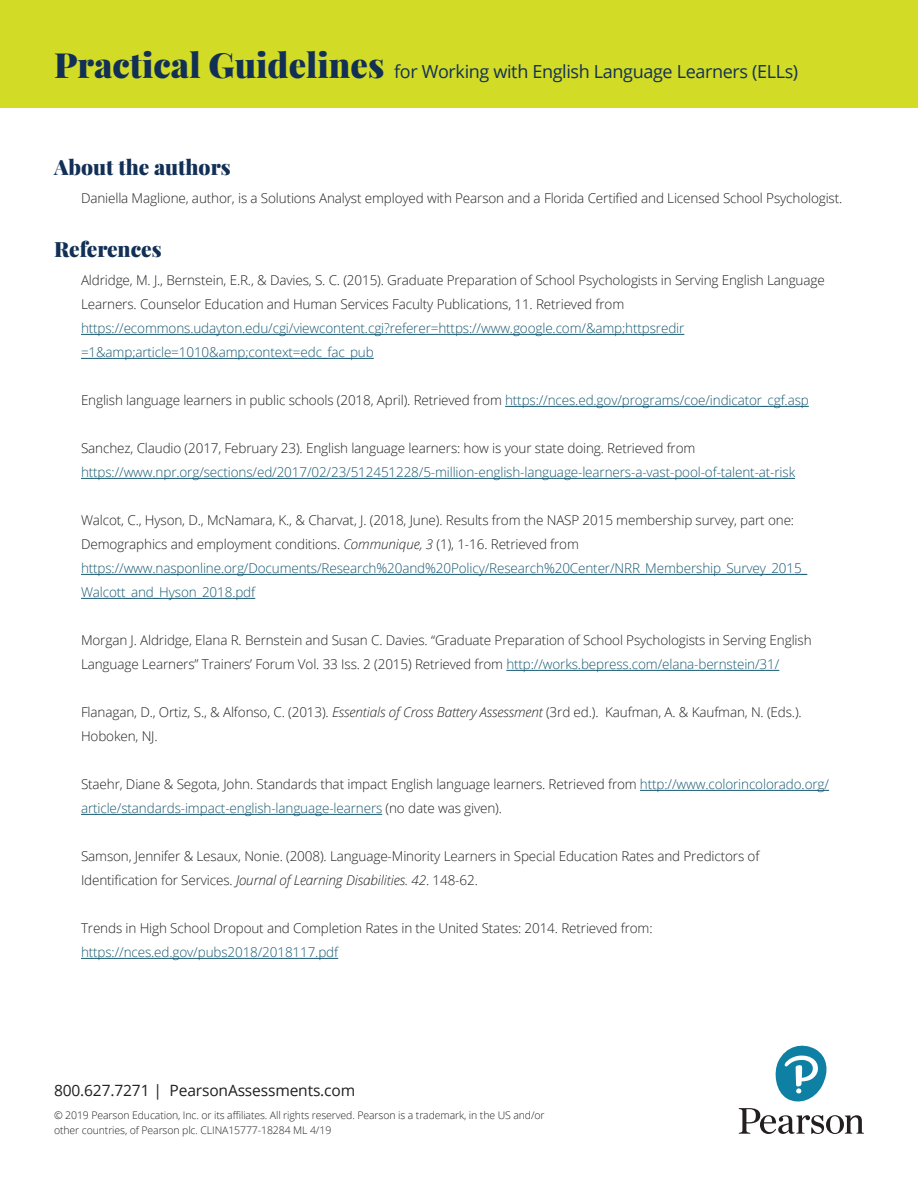
<style>
.page{position:relative;width:918px;height:1188px;background:#fff}
.page>*{position:absolute;margin:0;border:0;box-sizing:border-box;transform-origin:0 0}
.t1{font:900 34.65px "Playfair Display";color:#123056}
.t2{font:900 21px "Playfair Display";color:#123056}
.t3{font:18px "Open Sans";letter-spacing:-.02em;color:#123056}
.t4{font:15.6px "Open Sans";letter-spacing:-.01em;color:#231f20}
.t5{font:300 13.5px/24px "Open Sans";letter-spacing:-.01em;color:#231f20}
.t6{font:300 13.5px/24px "Open Sans";letter-spacing:-.01em;color:#185a71}
.Copyright{font:300 10.5px/15px "Open Sans";letter-spacing:-.01em;color:#231f20}
.s1{color:#185a71}
.s2{font-style:italic}
</style>
<div class="page">
<hr style="left:81px;top:334px;width:603px;height:1px;background:#185a71">
<hr style="left:81px;top:358px;width:293px;height:1px;background:#185a71">
<hr style="left:505px;top:406px;width:304px;height:1px;background:#185a71">
<hr style="left:81px;top:478px;width:714px;height:1px;background:#185a71">
<hr style="left:81px;top:574px;width:726px;height:1px;background:#185a71">
<hr style="left:81px;top:598px;width:174px;height:1px;background:#185a71">
<hr style="left:506px;top:670px;width:273px;height:1px;background:#185a71">
<hr style="left:640px;top:790px;width:189px;height:1px;background:#185a71">
<hr style="left:81px;top:814px;width:301px;height:1px;background:#185a71">
<hr style="left:81px;top:958px;width:257px;height:1px;background:#185a71">
<svg style="left:739px;top:1045px;width:125px;height:89px"></svg>
<div style="left:0;top:0;width:918px;height:108px;background:#d2db25"></div>
<p class="t1" style="left:54px;top:43px;width:332px">Practical Guidelines</p>
<p class="t3" style="left:394px;top:59px;width:406px">for Working with English Language Learners (ELLs)</p>
<p class="t2" style="left:54px;top:153px;width:178px">About the authors</p>
<p class="t5" style="left:81px;top:186px;width:763px">Daniella Maglione, author, is a Solutions Analyst employed with Pearson and a Florida Certified and Licensed School Psychologist.</p>
<p class="t2" style="left:54px;top:235px;width:109px">References</p>
<p class="t5" style="left:81px;top:268px;width:745px">Aldridge, M. J., Bernstein, E.R., &amp; Davies, S. C. (2015). Graduate Preparation of School Psychologists in Serving English Language<br>Learners. Counselor Education and Human Services Faculty Publications, 11. Retrieved from</p>
<p class="t6" style="left:81px;top:316px;width:605px">https://ecommons.udayton.edu/cgi/viewcontent.cgi?referer=https://www.google.com/&amp;amp;httpsredir</p>
<p class="t6" style="left:81px;top:340px;width:294px">=1&amp;amp;article=1010&amp;amp;context=edc_fac_pub</p>
<p class="t5" style="left:81px;top:388px;width:729px">English language learners in public schools (2018, April). Retrieved from <span class="s1">https://nces.ed.gov/programs/coe/indicator_cgf.asp</span></p>
<p class="t5" style="left:81px;top:436px;width:616px">Sanchez, Claudio (2017, February 23). English language learners: how is your state doing. Retrieved from</p>
<p class="t6" style="left:81px;top:460px;width:716px">https://www.npr.org/sections/ed/2017/02/23/512451228/5-million-english-language-learners-a-vast-pool-of-talent-at-risk</p>
<p class="t5" style="left:81px;top:508px;width:715px">Walcot, C., Hyson, D., McNamara, K., &amp; Charvat, J. (2018, June). Results from the NASP 2015 membership survey, part one:<br>Demographics and employment conditions. <span class="s2">Communique, 3</span> (1), 1-16. Retrieved from</p>
<p class="t6" style="left:81px;top:556px;width:728px">https://www.nasponline.org/Documents/Research%20and%20Policy/Research%20Center/NRR_Membership_Survey_2015_<br>Walcott_and_Hyson_2018.pdf</p>
<p class="t5" style="left:81px;top:628px;width:732px">Morgan J. Aldridge, Elana R. Bernstein and Susan C. Davies. “Graduate Preparation of School Psychologists in Serving English<br>Language Learners” Trainers’ Forum Vol. 33 Iss. 2 (2015) Retrieved from <span class="s1">http://works.bepress.com/elana-bernstein/31/</span></p>
<p class="t5" style="left:81px;top:700px;width:722px">Flanagan, D., Ortiz, S., &amp; Alfonso, C. (2013). <span class="s2">Essentials of Cross Battery Assessment</span> (3rd ed.). Kaufman, A. &amp; Kaufman, N. (Eds.).<br>Hoboken, NJ.</p>
<p class="t5" style="left:81px;top:772px;width:750px">Staehr, Diane &amp; Segota, John. Standards that impact English language learners. Retrieved from <span class="s1">http://www.colorincolorado.org/ article/standards-impact-english-language-learners</span> (no date was given).</p>
<p class="t5" style="left:81px;top:844px;width:680px">Samson, Jennifer &amp; Lesaux, Nonie. (2008). Language-Minority Learners in Special Education Rates and Predictors of<br>Identification for Services. <span class="s2">Journal of Learning Disabilities. 42</span>. 148-62.</p>
<p class="t5" style="left:81px;top:916px;width:573px">Trends in High School Dropout and Completion Rates in the United States: 2014. Retrieved from:</p>
<p class="t6" style="left:81px;top:940px;width:259px">https://nces.ed.gov/pubs2018/2018117.pdf</p>
<p class="t4" style="left:54px;top:1080px;width:303px">800.627.7271 | PearsonAssessments.com</p>
<p class="Copyright" style="left:54px;top:1107px;width:492px">© 2019 Pearson Education, Inc. or its affiliates. All rights reserved. Pearson is a trademark, in the US and/or other countries, of Pearson plc. CLINA15777-18284 ML 4/19</p>
</div>
